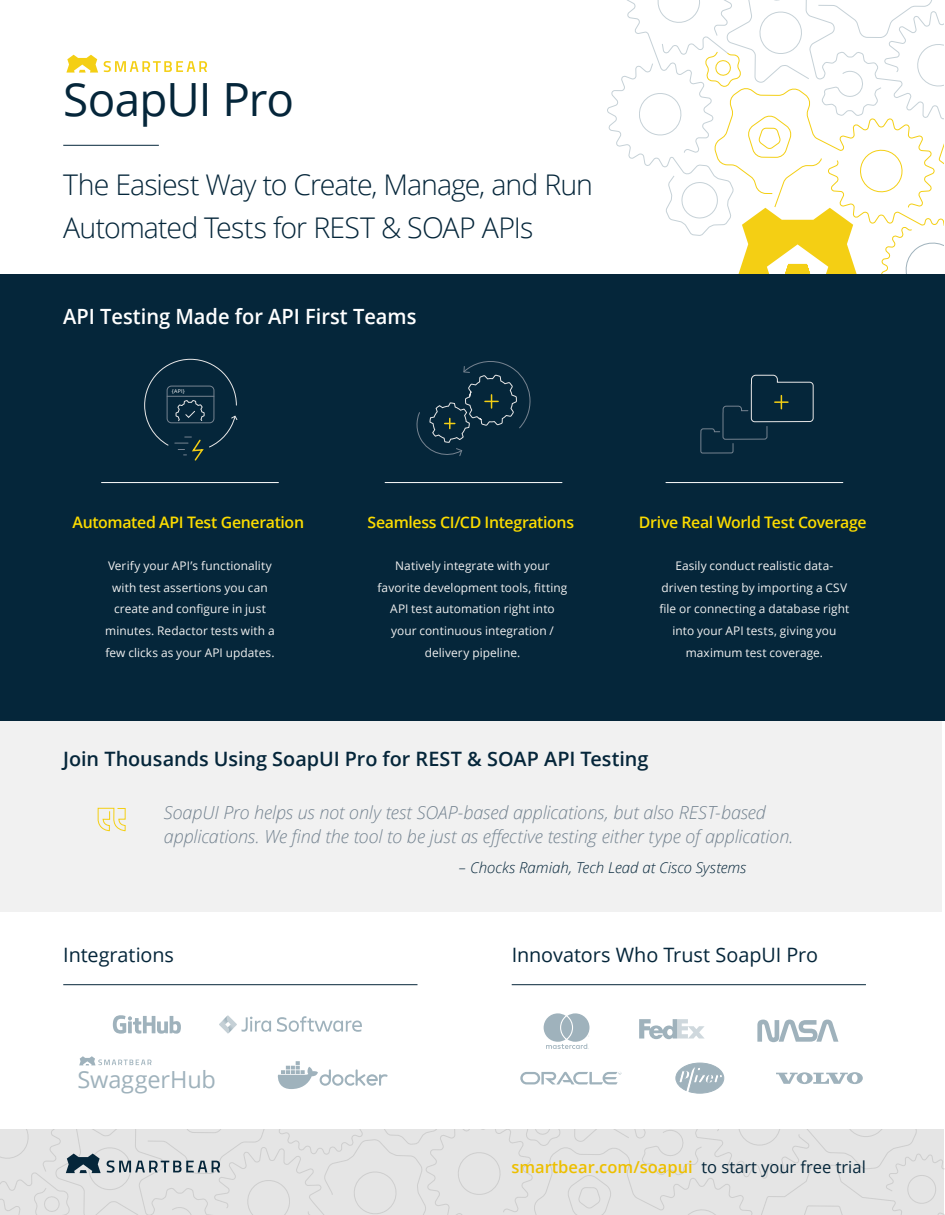
<style>
.page{position:relative;width:945px;height:1215px;background:#fff}
.page>*{position:absolute;margin:0;border:0;box-sizing:border-box;transform-origin:0 0}
.t1{font:45.75px "Open Sans";letter-spacing:-.02em;color:#05263a}
.t2{font:300 28.5px/43.7px "Open Sans";letter-spacing:-.035em;color:#05263a}
.t3{font:23.55px "Open Sans";letter-spacing:-.005em;color:#9fb2bc}
.t4{font:600 21px "Open Sans";color:#fff;scale:.96 1}
.t5{font:600 19.8px "Open Sans";letter-spacing:-.005em;color:#05263a}
.t6{font:19.8px "Open Sans";letter-spacing:-.005em;color:#05263a}
.t7{font:italic 300 18px/23.9px "Open Sans";letter-spacing:-.01em;color:#758491}
.t8{font:600 16.5px "Open Sans";color:#edbf00}
.t9{font:600 15.9px "Open Sans";letter-spacing:-.025em;color:#fcdc00}
.t10{font:italic 300 15px "Open Sans";color:#05263a}
.t11{font:11.85px/21.8px "Open Sans";letter-spacing:.005em;color:#f1f1f1;text-align:center}
.t12{font:5.25px "Open Sans";color:#fff}
.s1{font-weight:400;color:#05263a}
</style>
<div class="page">
<svg style="left:0;top:1129px;width:945px;height:86px;background:#e0e1e1"></svg>
<svg style="left:607px;top:0;width:337px;height:274px"></svg>
<div style="left:0;top:274px;width:945px;height:447px;background:#05263a"></div>
<hr style="left:63px;top:145px;width:96px;height:1px;background:#05263a">
<hr style="left:666px;top:482px;width:177px;height:1px;background:#fff">
<hr style="left:385px;top:482px;width:177px;height:1px;background:#fff">
<hr style="left:102px;top:482px;width:176px;height:1px;background:#fff">
<svg style="left:104px;top:61px;width:103px;height:11px"></svg>
<svg style="left:66px;top:55px;width:32px;height:18px"></svg>
<div style="left:0;top:722px;width:942px;height:190px;background:#f1f1f1"></div>
<hr style="left:63px;top:984px;width:355px;height:1px;background:#05263a">
<hr style="left:512px;top:984px;width:354px;height:1px;background:#05263a">
<svg style="left:97px;top:808px;width:29px;height:178px"></svg>
<svg style="left:113px;top:1015px;width:68px;height:19px"></svg>
<svg style="left:277px;top:1016px;width:85px;height:16px"></svg>
<svg style="left:219px;top:1015px;width:52px;height:19px"></svg>
<svg style="left:278px;top:1061px;width:110px;height:28px"></svg>
<svg style="left:79px;top:1056px;width:73px;height:9px"></svg>
<svg style="left:544px;top:1013px;width:46px;height:36px"></svg>
<svg style="left:639px;top:1019px;width:66px;height:20px"></svg>
<svg style="left:757px;top:1020px;width:81px;height:22px"></svg>
<svg style="left:520px;top:1072px;width:101px;height:12px"></svg>
<svg style="left:675px;top:1063px;width:49px;height:31px"></svg>
<svg style="left:776px;top:1072px;width:87px;height:12px"></svg>
<svg style="left:144px;top:359px;width:94px;height:102px"></svg>
<svg style="left:416px;top:361px;width:115px;height:95px"></svg>
<svg style="left:700px;top:374px;width:114px;height:80px"></svg>
<h1 class="t1" style="left:63px;top:68px;width:232px">SoapUI Pro</h1>
<h2 class="t2" style="left:63px;top:162px;width:531px">The Easiest Way to Create, Manage, and Run<br>Automated Tests for REST &amp; SOAP APIs</h2>
<h3 class="t4" style="left:63px;top:302px;width:369px">API Testing Made for API First Teams</h3>
<p class="t12" style="left:172px;top:387px;width:15px">{API}</p>
<h3 class="t9" style="left:73px;top:511px;width:233px">Automated API Test Generation</h3>
<h3 class="t9" style="left:368px;top:511px;width:208px">Seamless CI/CD Integrations</h3>
<h3 class="t9" style="left:639px;top:511px;width:229px">Drive Real World Test Coverage</h3>
<p class="t11" style="left:105px;top:554px;width:171px">Verify your API’s functionality with test assertions you can create and configure in just minutes. Redactor tests with a few clicks as your API updates.</p>
<p class="t11" style="left:378px;top:554px;width:191px">Natively integrate with your favorite development tools, fitting<br>API test automation right into your continuous integration / delivery pipeline.</p>
<p class="t11" style="left:659px;top:554px;width:191px">Easily conduct realistic data&shy;driven testing by importing a CSV file or connecting a database right into your API tests, giving you maximum test coverage.</p>
<h3 class="t5" style="left:63px;top:745px;width:587px">Join Thousands Using SoapUI Pro for REST &amp; SOAP API Testing</h3>
<h3 class="t7" style="left:164px;top:800px;width:631px">SoapUI Pro helps us not only test SOAP-based applications, but also REST-based applications. We find the tool to be just as effective testing either type of application.</h3>
<p class="t10" style="left:459px;top:857px;width:289px">– Chocks Ramiah, Tech Lead at Cisco Systems</p>
<h3 class="t6" style="left:63px;top:941px;width:112px">Integrations</h3>
<h3 class="t3" style="left:78px;top:1063px;width:140px">SwaggerHub</h3>
<h3 class="t6" style="left:512px;top:941px;width:308px">Innovators Who Trust SoapUI Pro</h3>
<h3 class="t8" style="left:511px;top:1156px;width:356px">smartbear.com/soapui <span class="s1">to start your free trial</span></h3>
</div>
